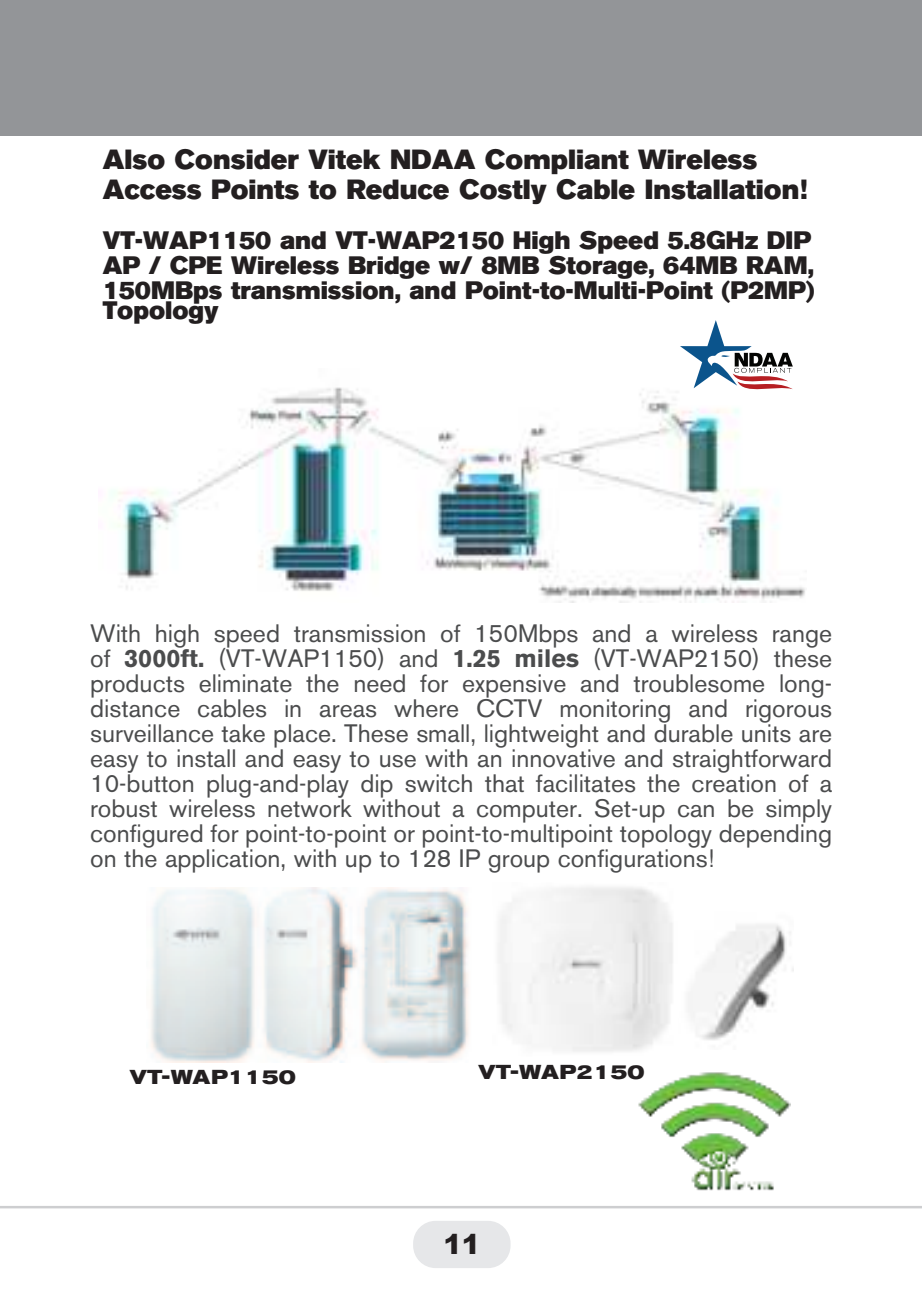
<style>
.page{position:relative;width:922px;height:1312px;background:#fff}
.page>*{position:absolute;margin:0;border:0;box-sizing:border-box;transform-origin:0 0}
.t1{font:27.5px/30px "Akzidenz Grotesk BE Super";color:#231f20}
.t2{font:900 27.5px "Arial";color:#231f20}
.t3{font:25px/25px "Akzidenz Grotesk BE";color:#4b4c4d;text-align:justify}
.t4{font:25px/25px "Akzidenz Grotesk BE Super";color:#231f20}
.t5{font:700 expanded 20px "Akzidenz Grotesk BE";color:#231f20}
.s1{font-weight:700}
</style>
<div class="page">
<div style="left:0;top:0;width:922px;height:136px;background:#939598"></div>
<hr style="left:0;top:1206px;width:922px;height:2px;background:#cdced0">
<div style="left:413px;top:1221px;width:98px;height:47px;background:#e6e7e9;border-radius:23px"></div>
<img style="left:111px;top:387px;width:694px;height:216px">
<img style="left:688px;top:924px;width:105px;height:116px">
<img style="left:151px;top:887px;width:318px;height:176px">
<img style="left:498px;top:887px;width:175px;height:165px">
<img style="left:638px;top:1072px;width:152px;height:119px">
<svg style="left:680px;top:320px;width:113px;height:69px"></svg>
<p class="t1" style="left:103px;top:146px;width:706px">Also Consider Vitek NDAA Compliant Wireless<br>Access Points to Reduce Costly Cable Installation!</p>
<p class="t4" style="left:103px;top:229px;width:714px">VT-WAP1150 and VT-WAP2150 High Speed 5.8GHz DIP<br>AP / CPE Wireless Bridge w/ 8MB Storage, 64MB RAM,<br>150MBps transmission, and Point-to-Multi-Point (P2MP)</p>
<p class="t4" style="left:103px;top:299px;width:118px">Topology</p>
<p class="t3" style="left:90px;top:622px;width:744px">With high speed transmission of 150Mbps and a wireless range of <span class="s1">3000ft.</span> (VT-WAP1150) and <span class="s1">1.25 miles</span> (VT-WAP2150) these products eliminate the need for expensive and troublesome long&shy;distance cables in areas where CCTV monitoring and rigorous surveillance take place. These small, lightweight and durable units are easy to install and easy to use with an innovative and straightforward 10-button plug-and-play dip switch that facilitates the creation of a robust wireless network without a computer. Set-up can be simply configured for point-to-point or point-to-multipoint topology depending on the application, with up to 128 IP group configurations!</p>
<p class="t5" style="left:130px;top:1065px;width:168px">VT-WAP1150</p>
<p class="t5" style="left:478px;top:1060px;width:168px">VT-WAP2150</p>
<p class="t2" style="left:443px;top:1228px;width:38px">11</p>
</div>
